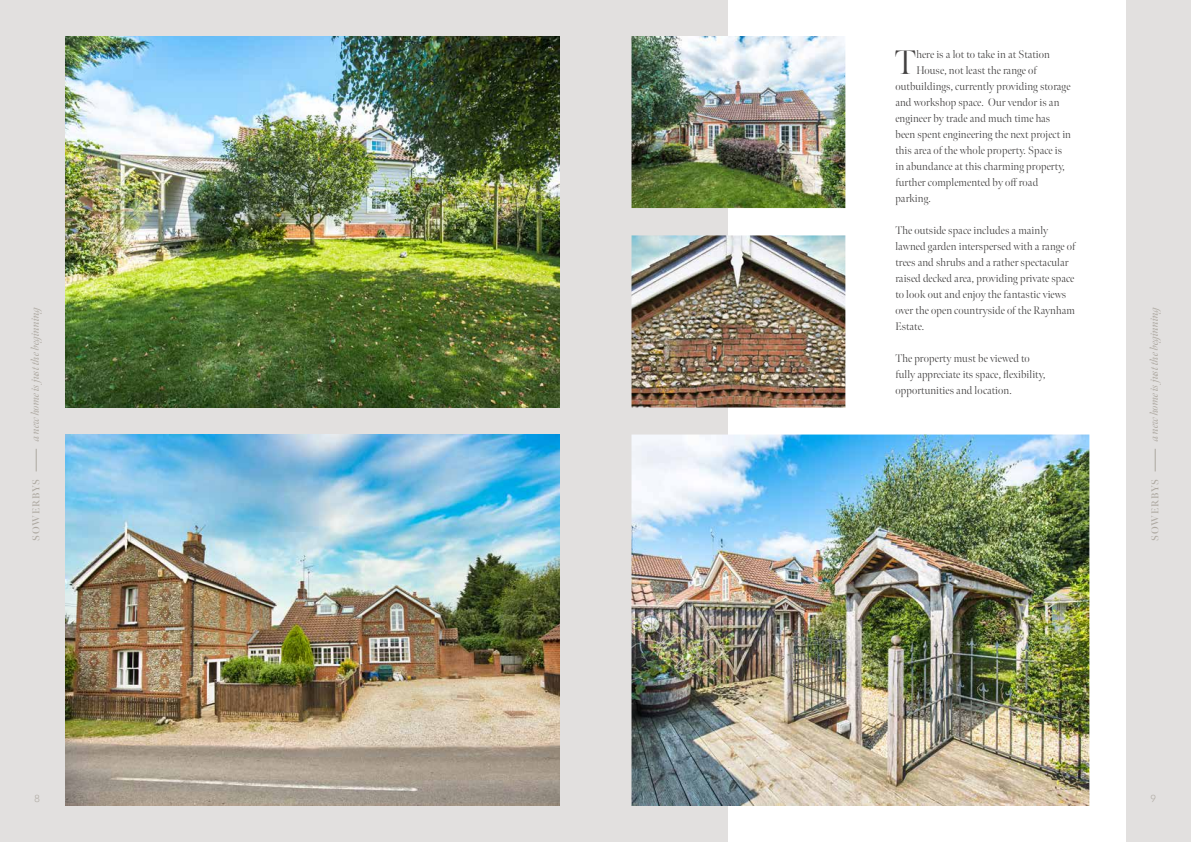
<style>
.page{position:relative;width:1191px;height:842px;background:#fff}
.page>*{position:absolute;margin:0;border:0;box-sizing:border-box;transform-origin:0 0}
.t1{font:300 34px "Meno Banner";color:#434141}
.t2{font:300 11px/16px "Meno Banner";letter-spacing:.01em;color:#434141}
.t3{font:italic 11px "Meno Banner";letter-spacing:-.01em;color:#ada8a0}
.t4{font:600 10px "Meno Banner";letter-spacing:.08em;color:#ada8a0}
.t5{font:300 10px "Quasimoda";color:#ada8a0}
</style>
<div class="page">
<div style="left:0;top:0;width:595px;height:842px;background:#e2e0df"></div>
<div style="left:595px;top:0;width:596px;height:842px;background:#e2e0df"></div>
<svg style="left:36px;top:449px;width:1px;height:22px"></svg>
<svg style="left:1155px;top:449px;width:1px;height:22px"></svg>
<div style="left:728px;top:0;width:397px;height:842px;background:#fff"></div>
<img style="left:631px;top:434px;width:458px;height:372px">
<img style="left:631px;top:36px;width:214px;height:172px">
<img style="left:631px;top:235px;width:214px;height:172px">
<img style="left:66px;top:36px;width:493px;height:371px">
<img style="left:66px;top:434px;width:493px;height:372px">
<h1 class="t1" style="left:894px;top:42px;width:23px">T</h1>
<p class="t2" style="left:916px;top:46px;width:135px">here is a lot to take in at Station</p>
<p class="t2" style="left:916px;top:62px;width:122px">House, not least the range of</p>
<p class="t2" style="left:895px;top:78px;width:177px">outbuildings, currently providing storage</p>
<p class="t2" style="left:895px;top:94px;width:166px">and workshop space. Our vendor is an</p>
<p class="t2" style="left:895px;top:110px;width:156px">engineer by trade and much time has</p>
<p class="t2" style="left:895px;top:126px;width:177px">been spent engineering the next project in</p>
<p class="t2" style="left:895px;top:142px;width:168px">this area of the whole property. Space is</p>
<p class="t2" style="left:895px;top:158px;width:171px">in abundance at this charming property,</p>
<p class="t2" style="left:895px;top:174px;width:144px">further complemented by off road</p>
<p class="t2" style="left:895px;top:190px;width:37px">parking.</p>
<p class="t2" style="left:895px;top:222px;width:181px">The outside space includes a mainly lawned garden interspersed with a range of trees and shrubs and a rather spectacular raised decked area, providing private space to look out and enjoy the fantastic views over the open countryside of the Raynham Estate.</p>
<p class="t2" style="left:895px;top:350px;width:151px">The property must be viewed to fully appreciate its space, flexibility, opportunities and location.</p>
<p class="t3" style="left:29px;top:441px;width:138px;rotate:-90deg">a new home is just the beginning</p>
<p class="t3" style="left:1147px;top:441px;width:138px;rotate:-90deg">a new home is just the beginning</p>
<p class="t4" style="left:30px;top:541px;width:63px;rotate:-90deg">SOWERBYS</p>
<p class="t4" style="left:1149px;top:541px;width:63px;rotate:-90deg">SOWERBYS</p>
<p class="t5" style="left:35px;top:791px;width:7px">8</p>
<p class="t5" style="left:1150px;top:791px;width:7px">9</p>
</div>
